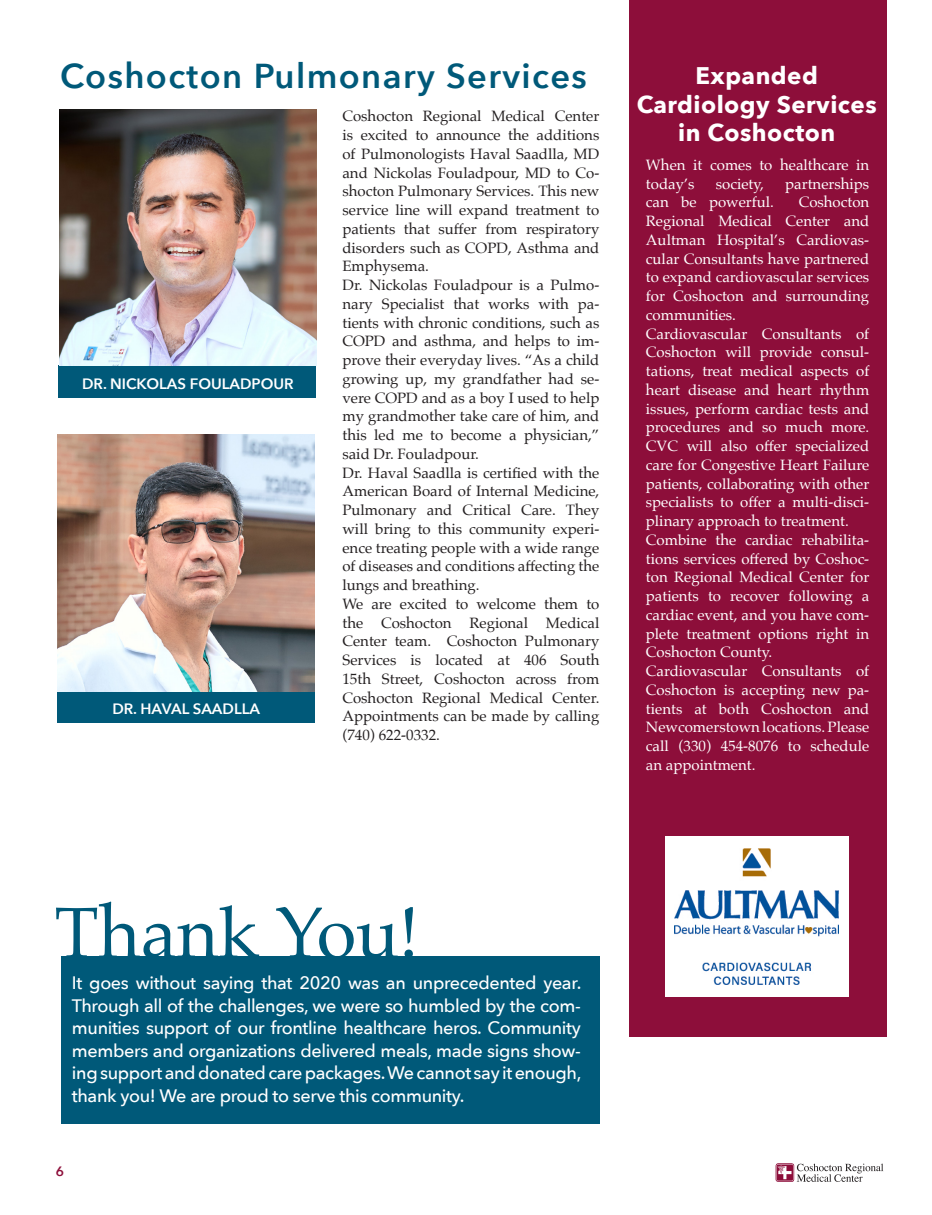
<style>
.page{position:relative;width:932px;height:1215px;background:#fff}
.page>*{position:absolute;margin:0;border:0;box-sizing:border-box;transform-origin:0 0}
.Left_Justify{font:72px "Palatino";color:#005979}
.t1{font:600 34.5px "Avenir Next";letter-spacing:.04em;color:#005979}
.t2{font:700 24px/28.8px "Avenir Next";letter-spacing:.02em;color:#fff;text-align:center}
.Left_Justify_Drop_Ca{font:500 18px/22.5px "Avenir Next";letter-spacing:-.02em;color:#fff;text-align:justify}
.Body_Copy{font:15px/18.8px "Palatino";color:#231f20;text-align:justify}
.Body_Copy-2{font:15px/18.8px "Palatino";color:#fff;text-align:justify}
.t3{font:600 15px "Avenir Next";color:#fff}
.t4{font:600 13.5px "Avenir Next";color:#8d0e3a}
</style>
<div class="page">
<div style="left:57px;top:690px;width:257px;height:33px;background:#005979"></div>
<div style="left:59px;top:366px;width:257px;height:32px;background:#005979"></div>
<img style="left:58px;top:435px;width:256px;height:256px">
<img style="left:59px;top:109px;width:257px;height:257px">
<svg style="left:775px;top:1163px;width:19px;height:19px"></svg>
<svg style="left:776px;top:1164px;width:107px;height:18px"></svg>
<div style="left:61px;top:956px;width:538px;height:168px;background:#005979"></div>
<div style="left:629px;top:0;width:257px;height:1036px;background:#8d0e3a"></div>
<div style="left:665px;top:836px;width:183px;height:161px;background:#fff"></div>
<img style="left:674px;top:849px;width:164px;height:135px">
<p class="t1" style="left:60px;top:47px;width:528px">Coshocton Pulmonary Services</p>
<p class="t3" style="left:82px;top:371px;width:213px">DR. NICKOLAS FOULADPOUR</p>
<p class="t3" style="left:112px;top:696px;width:149px">DR. HAVAL SAADLLA</p>
<p class="Body_Copy" style="left:342px;top:107px;width:258px">Coshocton Regional Medical Center is excited to announce the additions of Pulmonologists Haval Saadlla, MD and Nickolas Fouladpour, MD to Co&shy;shocton Pulmonary Services. This new service line will expand treatment to patients that suffer from respiratory disorders such as COPD, Asthma and Emphysema.</p>
<p class="Body_Copy" style="left:342px;top:276px;width:258px">Dr. Nickolas Fouladpour is a Pulmo&shy;nary Specialist that works with pa&shy;tients with chronic conditions, such as COPD and asthma, and helps to im&shy;prove their everyday lives. “As a child growing up, my grandfather had se&shy;vere COPD and as a boy I used to help my grandmother take care of him, and this led me to become a physician,” said Dr. Fouladpour.</p>
<p class="Body_Copy" style="left:342px;top:463px;width:258px">Dr. Haval Saadlla is certified with the American Board of Internal Medicine, Pulmonary and Critical Care. They will bring to this community experi&shy;ence treating people with a wide range of diseases and conditions affecting the lungs and breathing.</p>
<p class="Body_Copy" style="left:342px;top:594px;width:258px">We are excited to welcome them to the Coshocton Regional Medical Center team. Coshocton Pulmonary Services is located at 406 South 15th Street, Coshocton across from Coshocton Regional Medical Center.<br>Appointments can be made by calling (740) 622-0332.</p>
<p class="t2" style="left:636px;top:61px;width:241px">Expanded<br>Cardiology Services in Coshocton</p>
<p class="Body_Copy-2" style="left:646px;top:155px;width:225px">When it comes to healthcare in today’s</p>
<p class="Body_Copy-2" style="left:715px;top:174px;width:50px">society,</p>
<p class="Body_Copy-2" style="left:785px;top:174px;width:85px">partnerships</p>
<p class="Body_Copy-2" style="left:646px;top:193px;width:130px">can be powerful.</p>
<p class="Body_Copy-2" style="left:646px;top:193px;width:225px;text-indent:153px">Coshocton Regional Medical Center and Aultman Hospital’s Cardiovas&shy;cular Consultants have partnered to expand cardiovascular services for Coshocton and surrounding communities.</p>
<p class="Body_Copy-2" style="left:646px;top:324px;width:225px">Cardiovascular Consultants of Coshocton will provide consul&shy;tations, treat medical aspects of heart disease and heart rhythm issues, perform cardiac tests and procedures and so much more.<br>CVC will also offer specialized care for Congestive Heart Failure patients, collaborating with other specialists to offer a multi-disci&shy;plinary approach to treatment.</p>
<p class="Body_Copy-2" style="left:646px;top:530px;width:225px">Combine the cardiac rehabilita&shy;tions services offered by Coshoc&shy;ton Regional Medical Center for patients to recover following a cardiac event, and you have com&shy;plete treatment options right in Coshocton County.</p>
<p class="Body_Copy-2" style="left:646px;top:662px;width:225px">Cardiovascular Consultants of Coshocton is accepting new pa&shy;tients at both Coshocton and Newcomerstown locations. Please call (330) 454-8076 to schedule an appointment.</p>
<p class="Left_Justify" style="left:54px;top:873px;width:366px">Thank You!</p>
<p class="Left_Justify_Drop_Ca" style="left:72px;top:971px;width:511px">It goes without saying that 2020 was an unprecedented year.<br>Through all of the challenges, we were so humbled by the com&shy;munities support of our frontline healthcare heros. Community members and organizations delivered meals, made signs show&shy;ing support and donated care packages. We cannot say it enough, thank you! We are proud to serve this community.</p>
<p class="t4" style="left:56px;top:1160px;width:10px">6</p>
</div>
